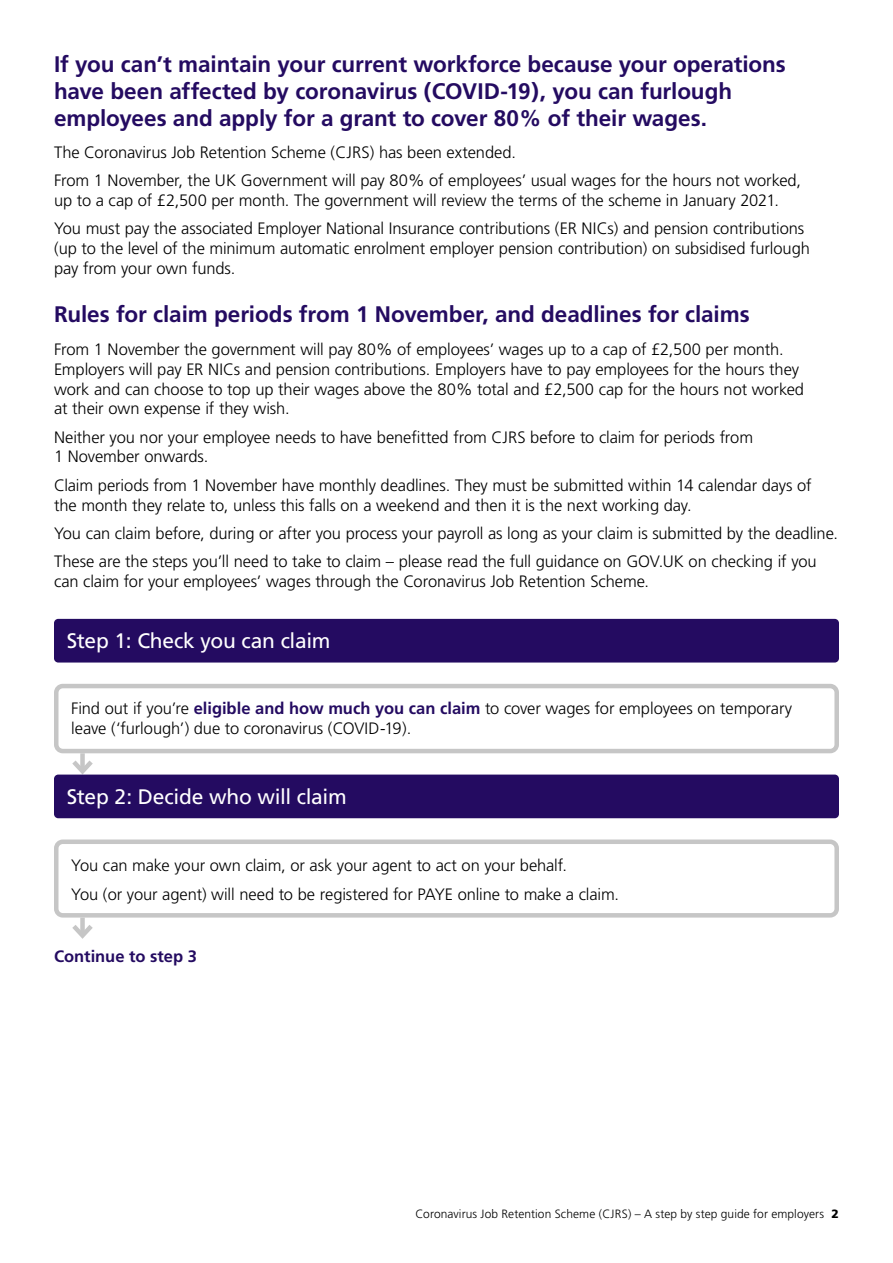
<style>
.page{position:relative;width:893px;height:1263px;background:#fff}
.page>*{position:absolute;margin:0;border:0;box-sizing:border-box;transform-origin:0 0}
.Heading_1{font:700 22.5px/27px "Frutiger";letter-spacing:-.005em;color:#240b61}
.pull_out_heading_1{font:21px "Frutiger";letter-spacing:-.015em;color:#fff}
.Body{font:300 16.5px/19.8px "Frutiger";letter-spacing:-.005em;color:#000}
.Body_LAST{font:300 16.5px/19.8px "Frutiger";letter-spacing:-.005em;color:#000}
.Heading_2{font:700 16.5px "Frutiger";color:#240b61}
.t1{font:300 12px "Frutiger";letter-spacing:.01em;color:#000}
.s1{font-weight:700;color:#240b61}
.s2{font-weight:900}
</style>
<div class="page">
<div style="left:80px;top:753px;width:5px;height:18px;background:#c6c6c6"></div>
<svg style="left:72px;top:756px;width:21px;height:18px"></svg>
<div style="left:54px;top:619px;width:785px;height:43px;background:#240b61;border-radius:4px"></div>
<div style="left:54px;top:684px;width:785px;height:69px;border:4px solid #c6c6c6;border-radius:7px"></div>
<div style="left:80px;top:917px;width:5px;height:18px;background:#c6c6c6"></div>
<svg style="left:72px;top:920px;width:21px;height:19px"></svg>
<div style="left:54px;top:774px;width:785px;height:44px;background:#240b61;border-radius:4px"></div>
<div style="left:54px;top:839px;width:785px;height:78px;border:4px solid #c6c6c6;border-radius:7px"></div>
<h1 class="Heading_1" style="left:54px;top:50px;width:733px">If you can’t maintain your current workforce because your operations have been affected by coronavirus (COVID-19), you can furlough employees and apply for a grant to cover 80% of their wages.</h1>
<p class="Body" style="left:54px;top:142px;width:464px">The Coronavirus Job Retention Scheme (CJRS) has been extended.</p>
<p class="Body" style="left:54px;top:171px;width:749px">From 1 November, the UK Government will pay 80% of employees’ usual wages for the hours not worked, up to a cap of £2,500 per month. The government will review the terms of the scheme in January 2021.</p>
<p class="Body_LAST" style="left:54px;top:219px;width:757px">You must pay the associated Employer National Insurance contributions (ER NICs) and pension contributions (up to the level of the minimum automatic enrolment employer pension contribution) on subsidised furlough pay from your own funds.</p>
<h1 class="Heading_1" style="left:54px;top:301px;width:697px">Rules for claim periods from 1 November, and deadlines for claims</h1>
<p class="Body" style="left:54px;top:339px;width:752px">From 1 November the government will pay 80% of employees’ wages up to a cap of £2,500 per month.<br>Employers will pay ER NICs and pension contributions. Employers have to pay employees for the hours they work and can choose to top up their wages above the 80% total and £2,500 cap for the hours not worked at their own expense if they wish.</p>
<p class="Body" style="left:54px;top:427px;width:701px">Neither you nor your employee needs to have benefitted from CJRS before to claim for periods from<br>1 November onwards.</p>
<p class="Body" style="left:54px;top:475px;width:759px">Claim periods from 1 November have monthly deadlines. They must be submitted within 14 calendar days of the month they relate to, unless this falls on a weekend and then it is the next working day.</p>
<p class="Body" style="left:54px;top:523px;width:786px">You can claim before, during or after you process your payroll as long as your claim is submitted by the deadline.</p>
<p class="Body_LAST" style="left:54px;top:551px;width:764px">These are the steps you’ll need to take to claim – please read the full guidance on GOV.UK on checking if you can claim for your employees’ wages through the Coronavirus Job Retention Scheme.</p>
<h1 class="pull_out_heading_1" style="left:67px;top:628px;width:265px">Step 1: Check you can claim</h1>
<p class="Body" style="left:71px;top:698px;width:722px">Find out if you’re <span class="s1">eligible and how much you can claim</span> to cover wages for employees on temporary leave (‘furlough’) due to coronavirus (COVID-19).</p>
<h1 class="pull_out_heading_1" style="left:67px;top:784px;width:281px">Step 2: Decide who will claim</h1>
<p class="Body" style="left:71px;top:855px;width:497px">You can make your own claim, or ask your agent to act on your behalf.</p>
<p class="Body" style="left:71px;top:884px;width:549px">You (or your agent) will need to be registered for PAYE online to make a claim.</p>
<h2 class="Heading_2" style="left:54px;top:947px;width:144px">Continue to step 3</h2>
<p class="t1" style="left:415px;top:1207px;width:425px">Coronavirus Job Retention Scheme (CJRS) – A step by step guide for employers <span class="s2">2</span></p>
</div>
